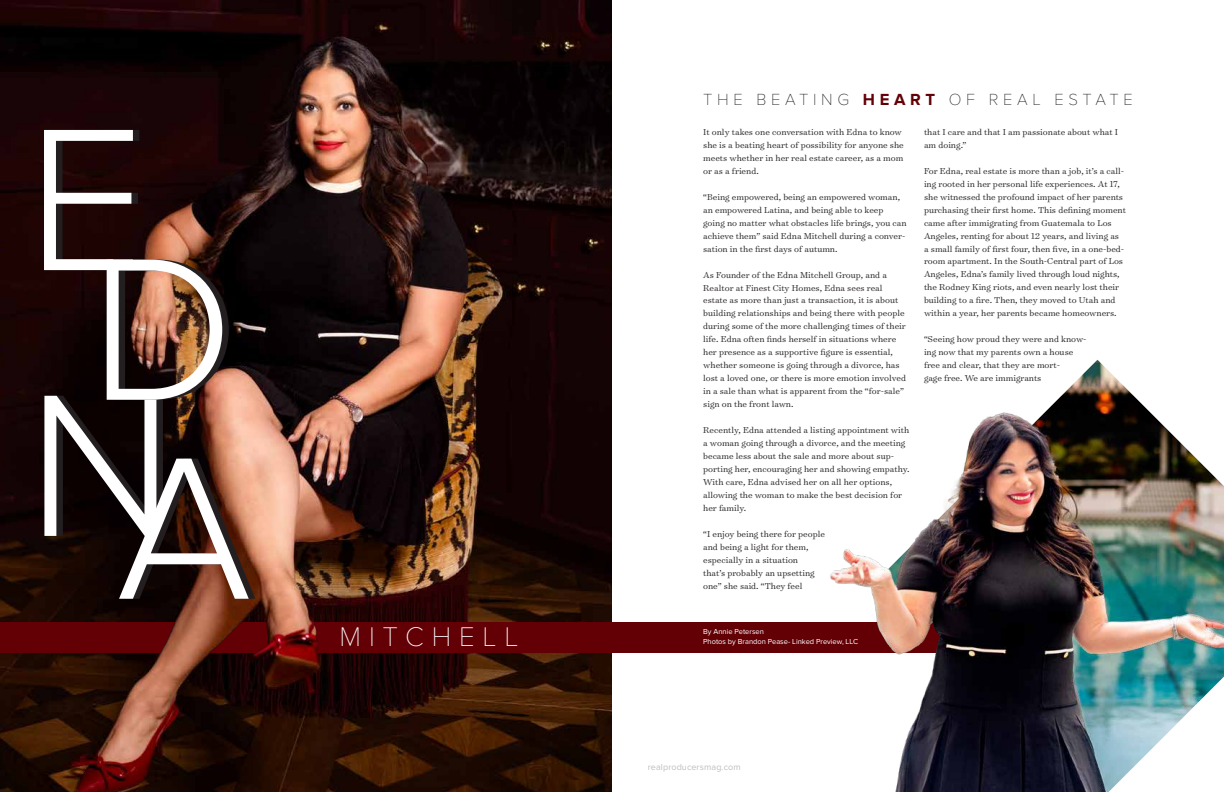
<style>
.page{position:relative;width:1224px;height:792px;background:#fff}
.page>*{position:absolute;margin:0;border:0;box-sizing:border-box;transform-origin:0 0}
.t1{font:300 210.1px/199px "Proxima Nova";color:#fff}
.t2{font:100 28px "Proxima Nova T";letter-spacing:.28em;color:#fff}
.t3{font:100 16.7px "Proxima Nova T";letter-spacing:.28em;color:#231f20}
.t4{font:300 9.8px/13px "Surveyor Text";color:#231f20}
.t5{font:9px "Proxima Nova";letter-spacing:.01em;color:#bcbec0}
.t6{font:7.5px/10px "Proxima Nova";color:#fff}
.s1{font-family:"Proxima Nova";font-weight:700;color:#630006}
</style>
<div class="page">
<img style="left:0;top:0;width:612px;height:792px">
<div style="left:0;top:622px;width:946px;height:31px;background:#630006"></div>
<img style="left:830px;top:359px;width:394px;height:433px">
<img style="left:63px;top:33px;width:436px;height:759px">
<h1 class="t1" style="left:27px;top:110px;width:120px">E</h1>
<h1 class="t1" style="left:89px;top:239px;width:164px">D<br>A</h1>
<h1 class="t1" style="left:27px;top:375px;width:148px">N</h1>
<h3 class="t3" style="left:703px;top:90px;width:431px">THE BEATING <span class="s1">HEART</span> OF REAL ESTATE</h3>
<p class="t4" style="left:924px;top:125px;width:196px">that I care and that I am passionate about what I am doing.”</p>
<p class="t4" style="left:924px;top:164px;width:204px">For Edna, real estate is more than a job, it’s a call&shy;ing rooted in her personal life experiences. At 17, she witnessed the profound impact of her parents purchasing their first home. This defining moment came after immigrating from Guatemala to Los Angeles, renting for about 12 years, and living as a small family of first four, then five, in a one-bed&shy;room apartment. In the South-Central part of Los Angeles, Edna’s family lived through loud nights, the Rodney King riots, and even nearly lost their building to a fire. Then, they moved to Utah and within a year, her parents became homeowners.</p>
<p class="t4" style="left:924px;top:333px;width:164px">“Seeing how proud they were and know&shy;ing now that my parents own a house free and clear, that they are mort-<br>gage free. We are immigrants</p>
<p class="t4" style="left:703px;top:125px;width:202px">It only takes one conversation with Edna to know she is a beating heart of possibility for anyone she meets whether in her real estate career, as a mom or as a friend.</p>
<p class="t4" style="left:703px;top:190px;width:205px">“Being empowered, being an empowered woman, an empowered Latina, and being able to keep going no matter what obstacles life brings, you can achieve them” said Edna Mitchell during a conver&shy;sation in the first days of autumn.</p>
<p class="t4" style="left:703px;top:268px;width:204px">As Founder of the Edna Mitchell Group, and a Realtor at Finest City Homes, Edna sees real estate as more than just a transaction, it is about building relationships and being there with people during some of the more challenging times of their life. Edna often finds herself in situations where her presence as a supportive figure is essential, whether someone is going through a divorce, has lost a loved one, or there is more emotion involved in a sale than what is apparent from the “for-sale” sign on the front lawn.</p>
<p class="t4" style="left:703px;top:424px;width:208px">Recently, Edna attended a listing appointment with a woman going through a divorce, and the meeting became less about the sale and more about sup&shy;porting her, encouraging her and showing empathy.<br>With care, Edna advised her on all her options, allowing the woman to make the best decision for her family.</p>
<p class="t4" style="left:703px;top:528px;width:123px">“I enjoy being there for people and being a light for them, especially in a situation<br>that’s probably an upsetting one” she said. “They feel</p>
<h2 class="t2" style="left:340px;top:621px;width:180px">MITCHELL</h2>
<p class="t6" style="left:703px;top:627px;width:156px">By Annie Petersen<br>Photos by Brandon Pease- Linked Preview, LLC</p>
<p class="t5" style="left:648px;top:762px;width:94px">realproducersmag.com</p>
</div>
